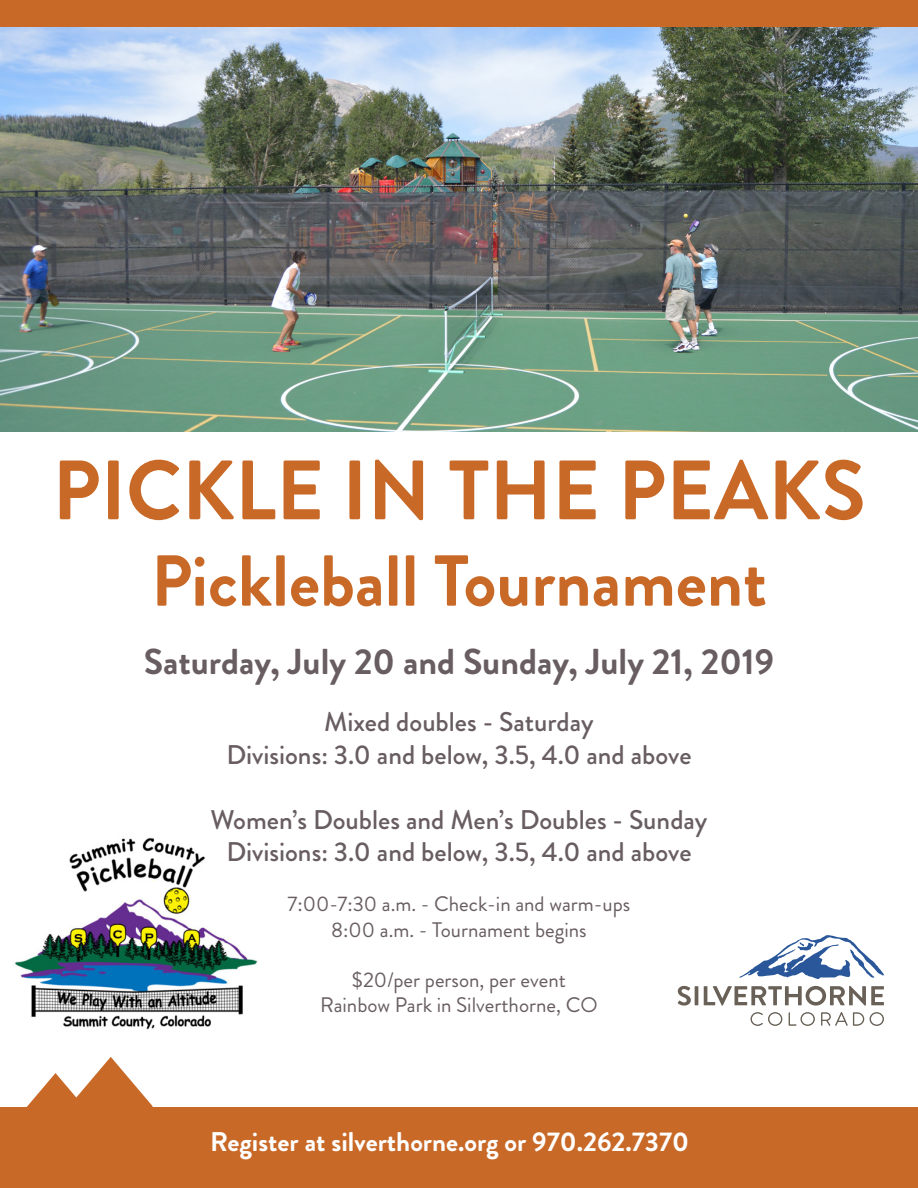
<style>
.page{position:relative;width:918px;height:1188px;background:#fff}
.page>*{position:absolute;margin:0;border:0;box-sizing:border-box;transform-origin:0 0}
.t1{font:700 84px "Brandon Grotesque";color:#c96928}
.t2{font:700 72px "Brandon Grotesque";color:#c96928}
.t3{font:700 36px "Brandon Grotesque";color:#685d60}
.t4{font:500 27px "Brandon Grotesque";color:#685d60}
.t5{font:700 27px "Brandon Grotesque";color:#fff}
.t6{font:21px "Brandon Grotesque";color:#685d60}
</style>
<div class="page">
<img style="left:15px;top:837px;width:243px;height:193px">
<div style="left:0;top:1107px;width:918px;height:81px;background:#c96928"></div>
<svg style="left:26px;top:1057px;width:127px;height:50px"></svg>
<div style="left:0;top:0;width:918px;height:27px;background:#c96928"></div>
<svg style="left:739px;top:935px;width:145px;height:44px"></svg>
<svg style="left:751px;top:1012px;width:31px;height:14px"></svg>
<svg style="left:789px;top:1012px;width:26px;height:14px"></svg>
<svg style="left:821px;top:1012px;width:43px;height:14px"></svg>
<svg style="left:870px;top:1012px;width:14px;height:14px"></svg>
<svg style="left:678px;top:986px;width:13px;height:20px"></svg>
<hr style="left:695px;top:986px;width:3px;height:19px;background:#696157">
<svg style="left:704px;top:986px;width:180px;height:20px"></svg>
<img style="left:0;top:27px;width:918px;height:405px">
<p class="t1" style="left:52px;top:432px;width:815px">PICKLE IN THE PEAKS</p>
<p class="t2" style="left:151px;top:531px;width:617px">Pickleball Tournament</p>
<p class="t3" style="left:144px;top:636px;width:632px">Saturday, July 20 and Sunday, July 21, 2019</p>
<p class="t4" style="left:324px;top:703px;width:271px">Mixed doubles - Saturday</p>
<p class="t4" style="left:226px;top:736px;width:467px">Divisions: 3.0 and below, 3.5, 4.0 and above</p>
<p class="t4" style="left:211px;top:801px;width:498px">Women’s Doubles and Men’s Doubles - Sunday</p>
<p class="t4" style="left:226px;top:833px;width:467px">Divisions: 3.0 and below, 3.5, 4.0 and above</p>
<p class="t6" style="left:288px;top:890px;width:344px">7:00-7:30 a.m. - Check-in and warm-ups</p>
<p class="t6" style="left:331px;top:915px;width:257px">8:00 a.m. - Tournament begins</p>
<p class="t6" style="left:352px;top:965px;width:216px">$20/per person, per event</p>
<p class="t6" style="left:320px;top:990px;width:279px">Rainbow Park in Silverthorne, CO</p>
<p class="t5" style="left:210px;top:1123px;width:480px">Register at silverthorne.org or 970.262.7370</p>
</div>
